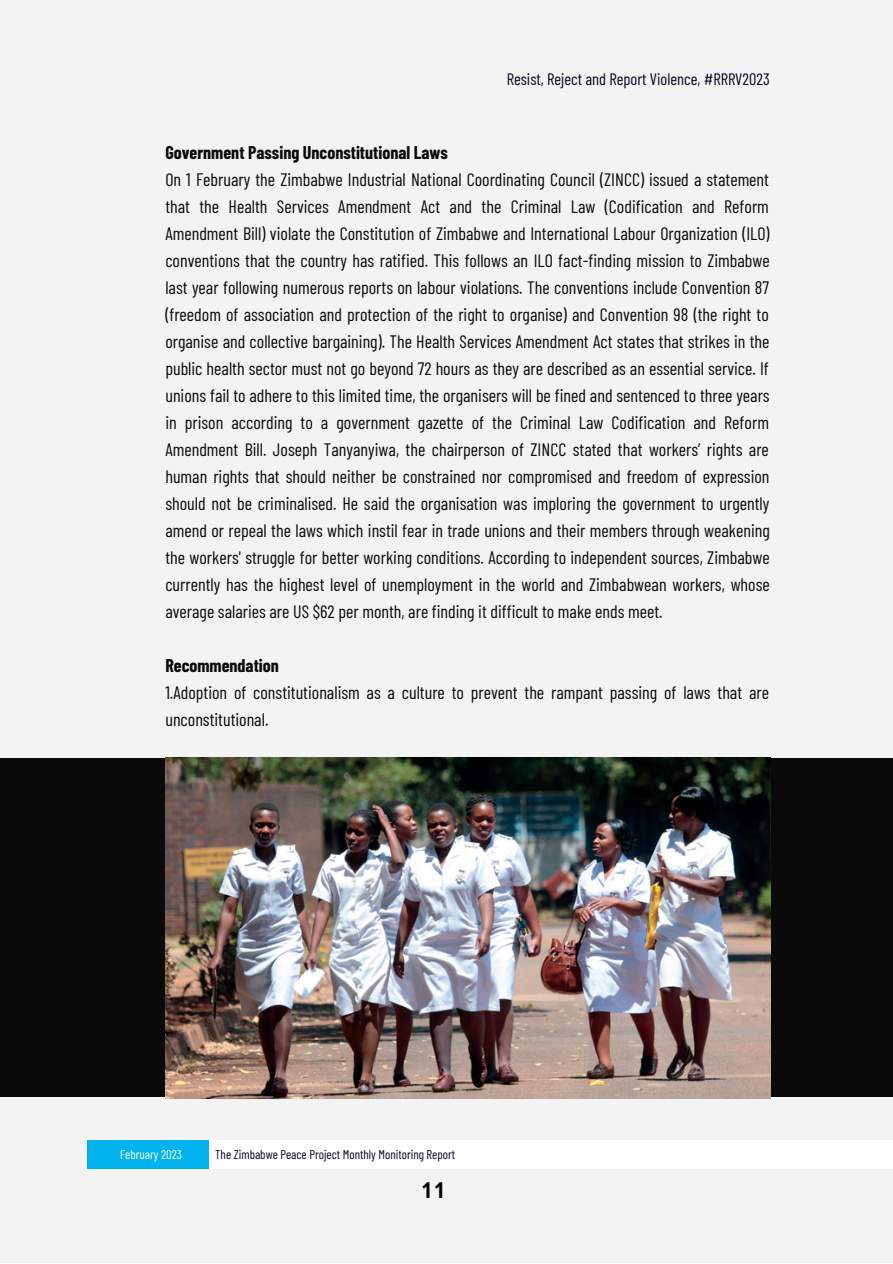
<style>
.page{position:relative;width:893px;height:1264px;background:#fff}
.page>*{position:absolute;margin:0;border:0;box-sizing:border-box;transform-origin:0 0}
.t1{font:25.35px "OS Aran 600";color:#000}
.t2{font:18px/27px "Barlow Condensed";color:#0a0a0a;text-align:justify}
.t3{font:700 18px "Barlow Condensed";color:#0a0a0a}
.t4{font:16.5px "Barlow Condensed";color:#070626}
.t5{font:12.75px "Barlow Condensed";color:#070626}
.t6{font:12.75px "Barlow Condensed";color:#fff}
</style>
<div class="page">
<div style="left:0;top:0;width:892px;height:1262px;background:#f3f3f3"></div>
<div style="left:204px;top:1140px;width:688px;height:28px;background:#fff"></div>
<div style="left:87px;top:1140px;width:122px;height:28px;background:#00b3ee"></div>
<div style="left:0;top:757px;width:892px;height:339px;background:#0a0a0a"></div>
<img style="left:165px;top:757px;width:605px;height:341px">
<p class="t4" style="left:506px;top:68px;width:264px">Resist, Reject and Report Violence, #RRRV2023</p>
<p class="t3" style="left:165px;top:141px;width:284px">Government Passing Unconstitutional Laws</p>
<p class="t2" style="left:165px;top:165px;width:606px">On 1 February the Zimbabwe Industrial National Coordinating Council (ZINCC) issued a statement that the Health Services Amendment Act and the Criminal Law (Codification and Reform Amendment Bill) violate the Constitution of Zimbabwe and International Labour Organization (ILO) conventions that the country has ratified. This follows an ILO fact-finding mission to Zimbabwe last year following numerous reports on labour violations. The conventions include Convention 87 (freedom of association and protection of the right to organise) and Convention 98 (the right to organise and collective bargaining). The Health Services Amendment Act states that strikes in the public health sector must not go beyond 72 hours as they are described as an essential service. If unions fail to adhere to this limited time, the organisers will be fined and sentenced to three years in prison according to a government gazette of the Criminal Law Codification and Reform Amendment Bill. Joseph Tanyanyiwa, the chairperson of ZINCC stated that workers’ rights are human rights that should neither be constrained nor compromised and freedom of expression should not be criminalised. He said the organisation was imploring the government to urgently amend or repeal the laws which instil fear in trade unions and their members through weakening the workers' struggle for better working conditions. According to independent sources, Zimbabwe currently has the highest level of unemployment in the world and Zimbabwean workers, whose average salaries are US $62 per month, are finding it difficult to make ends meet.</p>
<p class="t3" style="left:165px;top:653px;width:115px">Recommendation</p>
<p class="t2" style="left:165px;top:678px;width:605px">1.Adoption of constitutionalism as a culture to prevent the rampant passing of laws that are unconstitutional.</p>
<p class="t6" style="left:120px;top:1146px;width:63px">February 2023</p>
<p class="t5" style="left:215px;top:1146px;width:241px">The Zimbabwe Peace Project Monthly Monitoring Report</p>
<h1 class="t1" style="left:421px;top:1179px;width:27px">11</h1>
</div>
